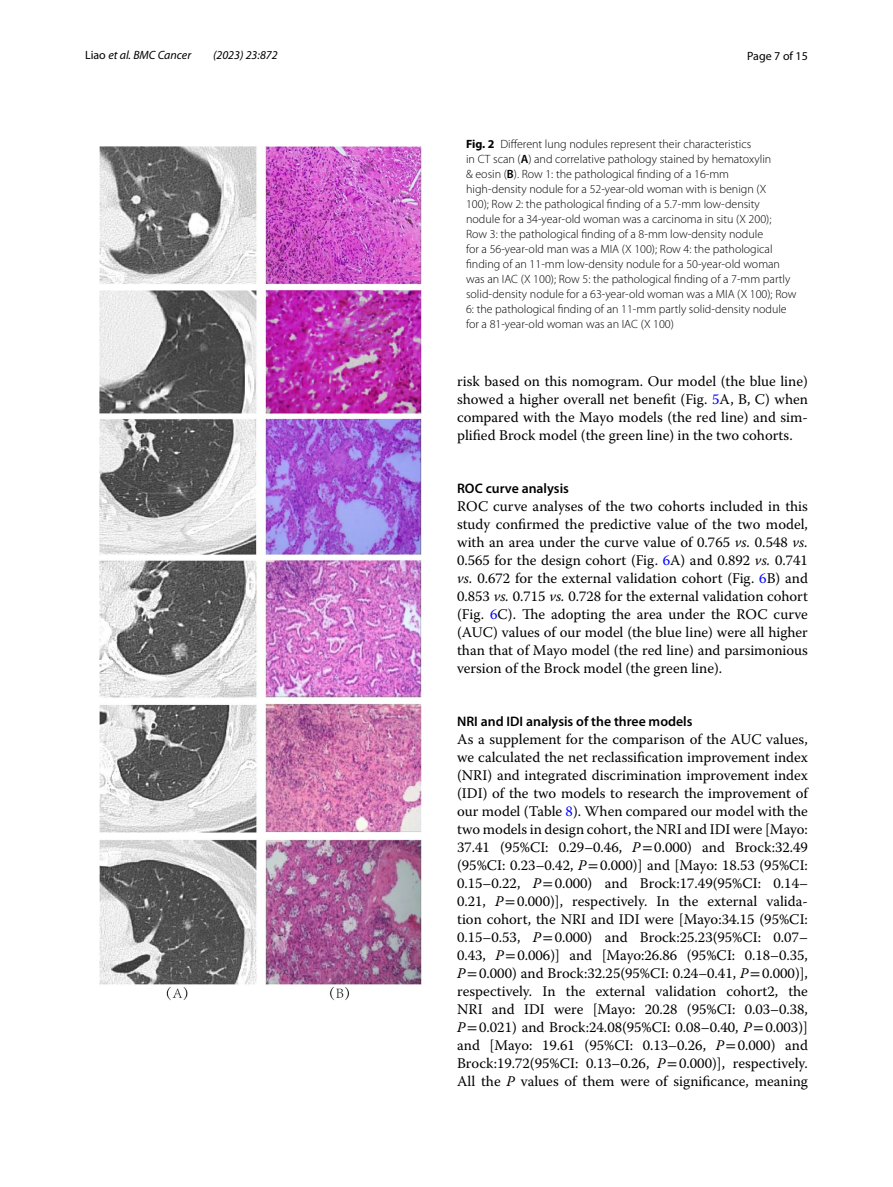
<style>
.page{position:relative;width:893px;height:1187px;background:#fff}
.page>*{position:absolute;margin:0;border:0;box-sizing:border-box;transform-origin:0 0}
.t1{font:14.7px/18px "Warnock Pro";color:#000;text-align:justify}
.t2{font:600 13.8px "Myriad Pro";color:#000}
.t3{font:300 12px/15px "Myriad Pro";color:#000}
.t4{font:italic 12px "Myriad Pro";color:#000}
.t5{font:12px "Myriad Pro";color:#000}
.s1{font-style:normal}
.s2{font-weight:700}
.s3{font-weight:600}
.s4{color:#00f}
.s5{font-style:italic}
.s6{font-family:"STIX"}
</style>
<div class="page">
<img style="left:100px;top:146px;width:321px;height:854px">
<p class="t4" style="left:85px;top:48px;width:108px"><span class="s1">Liao</span> et al. BMC Cancer</p>
<p class="t4" style="left:213px;top:48px;width:66px">(2023) 23:872</p>
<p class="t5" style="left:747px;top:48px;width:62px">Page 7 of 15</p>
<p class="t3" style="left:466px;top:137px;width:332px"><span class="s2">Fig. 2</span> Different lung nodules represent their characteristics<br>in CT scan (<span class="s3">A</span>) and correlative pathology stained by hematoxylin<br>&amp; eosin (<span class="s3">B</span>). Row 1: the pathological finding of a 16-mm<br>high-density nodule for a 52-year-old woman with is benign (X<br>100); Row 2: the pathological finding of a 5.7-mm low-density nodule for a 34-year-old woman was a carcinoma in situ (X 200);<br>Row 3: the pathological finding of a 8-mm low-density nodule<br>for a 56-year-old man was a MIA (X 100); Row 4: the pathological finding of an 11-mm low-density nodule for a 50-year-old woman was an IAC (X 100); Row 5: the pathological finding of a 7-mm partly solid-density nodule for a 63-year-old woman was a MIA (X 100); Row 6: the pathological finding of an 11-mm partly solid-density nodule for a 81-year-old woman was an IAC (X 100)</p>
<p class="t1" style="left:457px;top:372px;width:352px">risk based on this nomogram. Our model (the blue line) showed a higher overall net benefit (Fig. <span class="s4">5</span>A, B, C) when compared with the Mayo models (the red line) and sim&shy;plified Brock model (the green line) in the two cohorts.</p>
<p class="t2" style="left:457px;top:479px;width:113px">ROC curve analysis</p>
<p class="t1" style="left:457px;top:497px;width:352px">ROC curve analyses of the two cohorts included in this study confirmed the predictive value of the two model, with an area under the curve value of 0.765 <span class="s5">vs.</span> 0.548 <span class="s5">vs.<br></span>0.565 for the design cohort (Fig. <span class="s4">6</span>A) and 0.892 <span class="s5">vs.</span> 0.741 <span class="s5">vs.</span> 0.672 for the external validation cohort (Fig. <span class="s4">6</span>B) and 0.853 <span class="s5">vs.</span> 0.715 <span class="s5">vs.</span> 0.728 for the external validation cohort (Fig. <span class="s4">6</span>C). The adopting the area under the ROC curve (AUC) values of our model (the blue line) were all higher than that of Mayo model (the red line) and parsimonious version of the Brock model (the green line).</p>
<p class="t2" style="left:457px;top:712px;width:237px">NRI and IDI analysis of the three models</p>
<p class="t1" style="left:457px;top:730px;width:352px">As a supplement for the comparison of the AUC values, we calculated the net reclassification improvement index (NRI) and integrated discrimination improvement index (IDI) of the two models to research the improvement of our model (Table <span class="s4">8</span>). When compared our model with the two models in design cohort, the NRI and IDI were [Mayo:<br>37.41 (95%CI: 0.29–0.46, <span class="s5">P</span><span class="s6">=</span>0.000) and Brock:32.49 (95%CI: 0.23–0.42, <span class="s5">P</span><span class="s6">=</span>0.000)] and [Mayo: 18.53 (95%CI:<br>0.15–0.22, <span class="s5">P</span><span class="s6">=</span>0.000) and Brock:17.49(95%CI: 0.14– 0.21, <span class="s5">P</span><span class="s6">=</span>0.000)], respectively. In the external valida&shy;tion cohort, the NRI and IDI were [Mayo:34.15 (95%CI:<br>0.15–0.53, <span class="s5">P</span><span class="s6">=</span>0.000) and Brock:25.23(95%CI: 0.07– 0.43, <span class="s5">P</span><span class="s6">=</span>0.006)] and [Mayo:26.86 (95%CI: 0.18–0.35, <span class="s5">P</span><span class="s6">=</span>0.000) and Brock:32.25(95%CI: 0.24–0.41, <span class="s5">P</span><span class="s6">=</span>0.000)], respectively. In the external validation cohort2, the NRI and IDI were [Mayo: 20.28 (95%CI: 0.03–0.38, <span class="s5">P</span><span class="s6">=</span>0.021) and Brock:24.08(95%CI: 0.08–0.40, <span class="s5">P</span><span class="s6">=</span>0.003)] and [Mayo: 19.61 (95%CI: 0.13–0.26, <span class="s5">P</span><span class="s6">=</span>0.000) and Brock:19.72(95%CI: 0.13–0.26, <span class="s5">P</span><span class="s6">=</span>0.000)], respectively.<br>All the <span class="s5">P</span> values of them were of significance, meaning</p>
</div>
